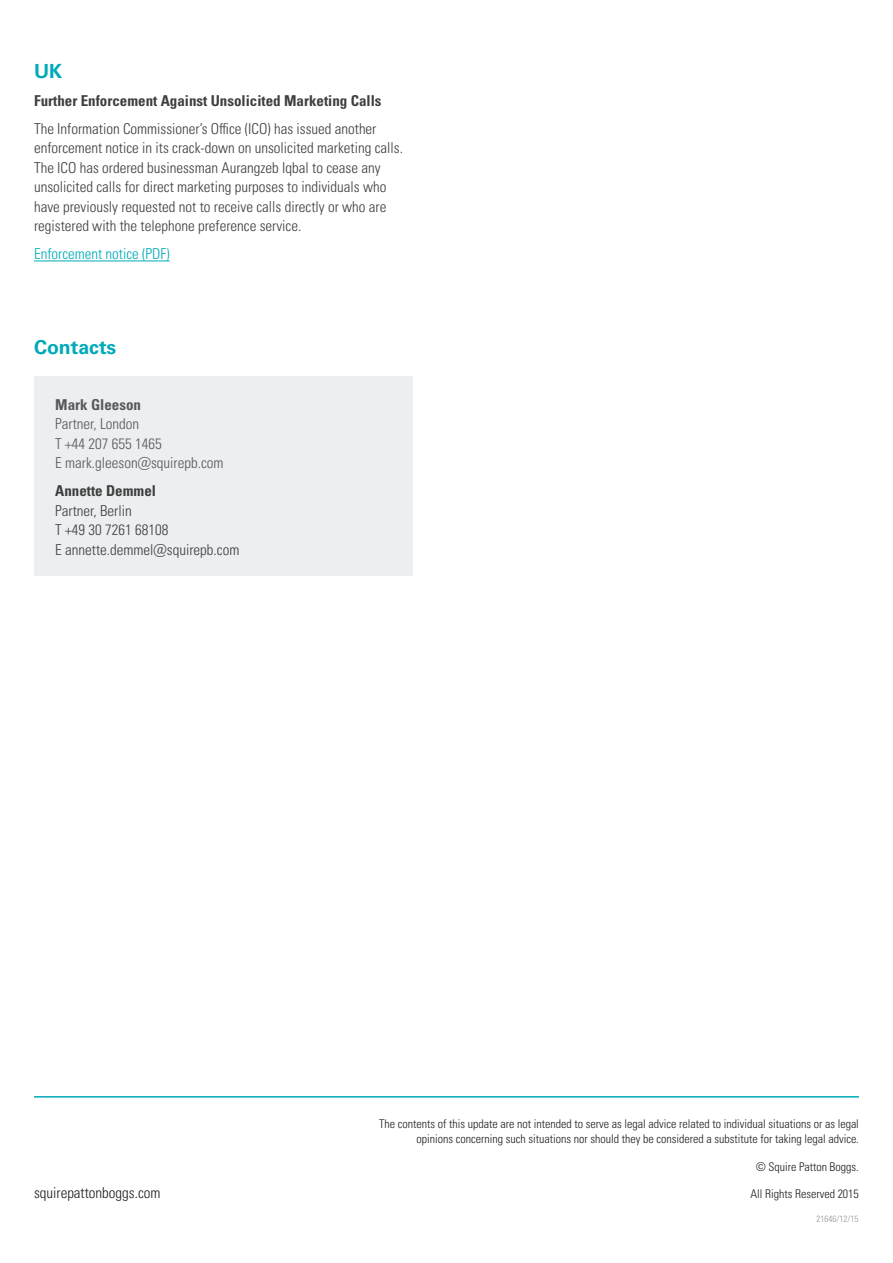
<style>
.page{position:relative;width:893px;height:1263px;background:#fff}
.page>*{position:absolute;margin:0;border:0;box-sizing:border-box;transform-origin:0 0}
.Body{font:700 19.5px "Univers LTCYR 65";color:#00aab8}
.Body-2{font:15px/19.5px "Univers LTCYR 47 Light Cond";color:#3e3e3f}
.Contact{font:15px "Univers LTCYR 47 Light Cond";color:#3e3e3f}
.t1{font:15px "Univers LTCYR 47 Light Cond";color:#57585a}
.Body-3{font:15px "Univers LTCYR 67 Bold Cond";color:#3e3e3f}
.Body-4{font:15px "Univers LTCYR 47 Light Cond";color:#00aab8}
.t2{font:15px "Univers LTCYR 47 Light Cond";color:#231f20}
.Contact-2{font:15px "Univers LTCYR 67 Bold Cond";color:#3e3e3f}
.t3{font:15px "Univers LTCYR 67 Bold Cond";color:#57585a}
.t4{font:12px/15px "Univers LTCYR 47 Light Cond";color:#231f20;text-align:right}
.t5{font:9px "Univers LTCYR 47 Light Cond";color:#939598}
</style>
<div class="page">
<hr style="left:34px;top:1096px;width:825px;height:1px;background:#00aab8">
<div style="left:34px;top:376px;width:378px;height:200px;background:#ebeff0"></div>
<hr style="left:34px;top:261px;width:136px;height:1px;background:#00aab8">
<p class="Body" style="left:34px;top:57px;width:30px">UK</p>
<p class="Body-3" style="left:34px;top:91px;width:349px">Further Enforcement Against Unsolicited Marketing Calls</p>
<p class="Body-2" style="left:34px;top:118px;width:371px">The Information Commissioner’s Office (ICO) has issued another enforcement notice in its crack-down on unsolicited marketing calls.<br>The ICO has ordered businessman Aurangzeb Iqbal to cease any unsolicited calls for direct marketing purposes to individuals who have previously requested not to receive calls directly or who are registered with the telephone preference service.</p>
<p class="Body-4" style="left:34px;top:244px;width:137px">Enforcement notice (PDF)</p>
<p class="Body" style="left:34px;top:334px;width:84px">Contacts</p>
<p class="t3" style="left:55px;top:395px;width:87px">Mark Gleeson</p>
<p class="t1" style="left:55px;top:414px;width:85px">Partner, London</p>
<p class="t1" style="left:55px;top:433px;width:108px">T +44 207 655 1465</p>
<p class="t1" style="left:55px;top:453px;width:170px">E mark.gleeson@squirepb.com</p>
<p class="Contact-2" style="left:55px;top:482px;width:102px">Annette Demmel</p>
<p class="Contact" style="left:55px;top:500px;width:78px">Partner, Berlin</p>
<p class="Contact" style="left:55px;top:520px;width:115px">T +49 30 7261 68108</p>
<p class="Contact" style="left:55px;top:539px;width:186px">E annette.demmel@squirepb.com</p>
<p class="t4" style="left:379px;top:1115px;width:481px">The contents of this update are not intended to serve as legal advice related to individual situations or as legal opinions concerning such situations nor should they be considered a substitute for taking legal advice.</p>
<p class="t4" style="left:756px;top:1158px;width:104px">© Squire Patton Boggs.</p>
<p class="t2" style="left:34px;top:1183px;width:128px">squirepattonboggs.com</p>
<p class="t4" style="left:750px;top:1186px;width:110px">All Rights Reserved 2015</p>
<p class="t5" style="left:816px;top:1212px;width:43px">21646/12/15</p>
</div>
